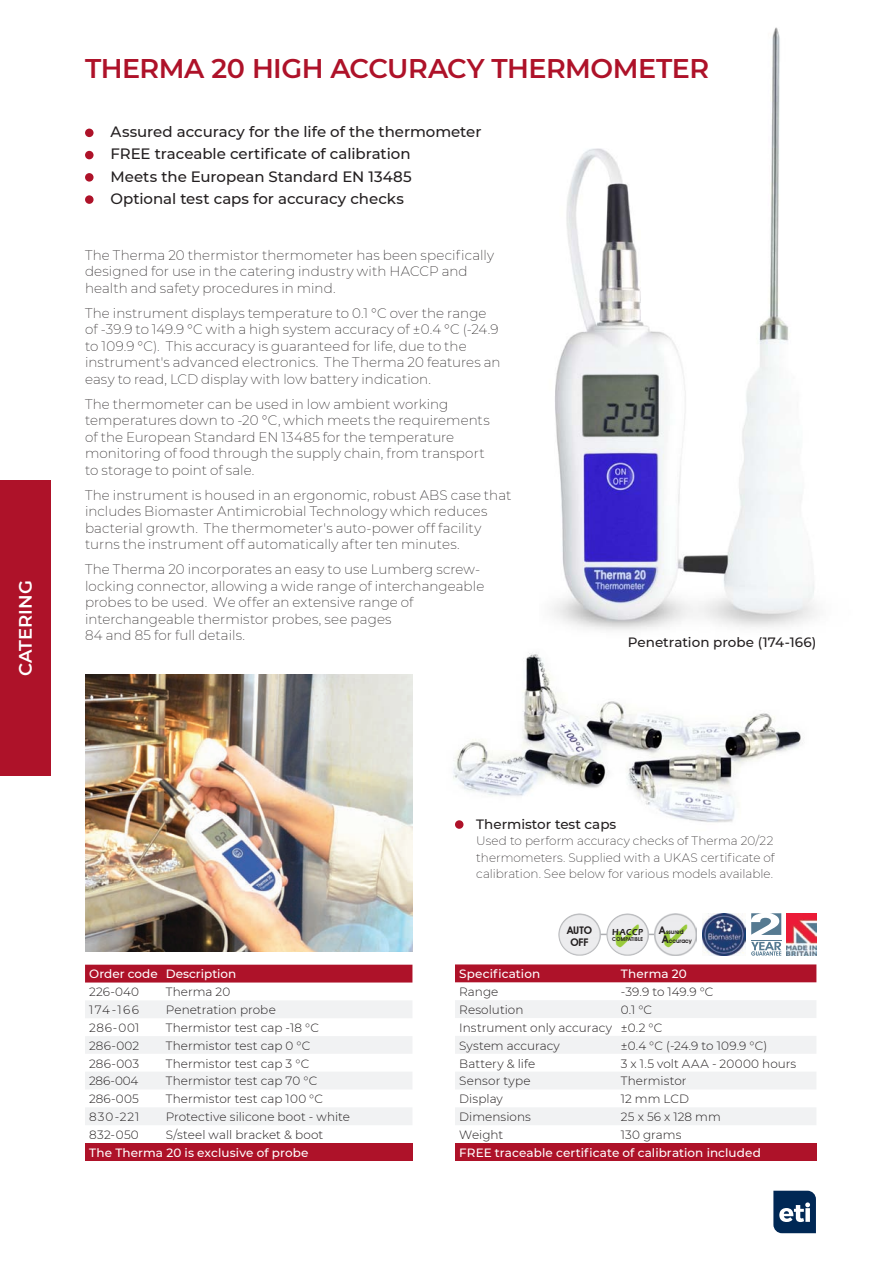
<style>
.page{position:relative;width:893px;height:1263px;background:#fff}
.page>*{position:absolute;margin:0;border:0;box-sizing:border-box;transform-origin:0 0}
.Product_Title{font:600 27px "Montserrat";letter-spacing:-.02em;color:#ae1229}
.t1{font:600 18px "Montserrat";color:#fff}
.Product_bullets{font:500 15px "Montserrat";letter-spacing:-.005em;color:#231f20}
.Product_description{font:200 13.5px/16.5px "Montserrat";letter-spacing:.005em;color:#231f20}
.Product_Feature_Head{font:500 13.5px "Montserrat";color:#231f20}
.Table_Text{font:300 12px "Montserrat";letter-spacing:.005em;color:#231f20}
.Product_Feature_Body{font:200 12px/16.5px "Montserrat";letter-spacing:.005em;color:#231f20;text-align:justify}
.Spec_Box_Footer_High{font:500 12px "Montserrat";letter-spacing:.005em;color:#fff}
.Spec_Box_Header_Text{font:500 12px "Montserrat";letter-spacing:.01em;color:#fff}
.t2{font:600 10.5px "Avant Garde IT Cby BT";color:#231f20}
.t3{font:600 9px "Eras ITC";letter-spacing:.05em;color:#231f20;scale:.95 1}
.t4{font:600 6.3px "Avant Garde IT Cby BT";color:#231f20;scale:.93 1}
.t5{font:600 5.4px "Avant Garde IT Cby BT";letter-spacing:.05em;color:#231f20;scale:.95 1}
.s1{font-size:10.5px}
</style>
<div class="page">
<div style="left:0;top:480px;width:51px;height:296px;background:#ae1229"></div>
<svg style="left:773px;top:1191px;width:43px;height:42px;background:#325276"></svg>
<img style="left:552px;top:27px;width:265px;height:603px">
<img style="left:453px;top:653px;width:348px;height:176px">
<hr style="left:563px;top:934px;width:126px;height:1px;background:#acadb1">
<img style="left:787px;top:913px;width:29px;height:43px">
<svg style="left:751px;top:913px;width:30px;height:22px"></svg>
<hr style="left:751px;top:940px;width:30px;height:1px;background:#567a91">
<svg style="left:751px;top:942px;width:30px;height:13px"></svg>
<img style="left:565px;top:913px;width:15px;height:6px">
<img style="left:654px;top:913px;width:43px;height:43px">
<img style="left:614px;top:913px;width:14px;height:6px">
<img style="left:702px;top:913px;width:43px;height:42px">
<img style="left:85px;top:674px;width:327px;height:278px">
<div style="left:85px;top:129px;width:9px;height:8px;background:#ae1229;border-radius:50%"></div>
<div style="left:85px;top:151px;width:9px;height:8px;background:#ae1229;border-radius:50%"></div>
<div style="left:85px;top:173px;width:9px;height:9px;background:#ae1229;border-radius:50%"></div>
<div style="left:85px;top:195px;width:9px;height:9px;background:#ae1229;border-radius:50%"></div>
<div style="left:455px;top:964px;width:361px;height:18px;background:#ae1229"></div>
<svg style="left:455px;top:1000px;width:361px;height:125px;fill:#f1f2f3"></svg>
<div style="left:455px;top:1143px;width:361px;height:18px;background:#ae1229"></div>
<div style="left:85px;top:965px;width:327px;height:17px;background:#ae1229"></div>
<svg style="left:85px;top:1001px;width:327px;height:124px"></svg>
<div style="left:85px;top:1143px;width:327px;height:18px;background:#ae1229"></div>
<div style="left:455px;top:820px;width:8px;height:9px;background:#ae1229;border-radius:50%"></div>
<svg style="left:664px;top:924px;width:23px;height:23px"></svg>
<svg style="left:615px;top:924px;width:24px;height:23px"></svg>
<h2 class="t1" style="left:13px;top:676px;width:97px;rotate:-90deg">CATERING</h2>
<p class="Product_Title" style="left:85px;top:50px;width:626px">THERMA 20 HIGH ACCURACY THERMOMETER</p>
<p class="Product_bullets" style="left:111px;top:121px;width:372px">Assured accuracy for the life of the thermometer</p>
<p class="Product_bullets" style="left:111px;top:144px;width:302px">FREE traceable certificate of calibration</p>
<p class="Product_bullets" style="left:111px;top:166px;width:303px">Meets the European Standard EN 13485</p>
<p class="Product_bullets" style="left:111px;top:188px;width:295px">Optional test caps for accuracy checks</p>
<p class="Product_description" style="left:85px;top:246px;width:411px">The Therma 20 thermistor thermometer has been specifically designed for use in the catering industry with HACCP and health and safety procedures in mind.</p>
<p class="Product_description" style="left:85px;top:304px;width:417px">The instrument displays temperature to 0.1 °C over the range of -39.9 to 149.9 °C with a high system accuracy of ±0.4 °C (-24.9 to 109.9 °C). This accuracy is guaranteed for life, due to the instrument's advanced electronics. The Therma 20 features an easy to read, LCD display with low battery indication.</p>
<p class="Product_description" style="left:85px;top:395px;width:406px">The thermometer can be used in low ambient working temperatures down to -20 °C, which meets the requirements of the European Standard EN 13485 for the temperature monitoring of food through the supply chain, from transport to storage to point of sale.</p>
<p class="Product_description" style="left:85px;top:486px;width:428px">The instrument is housed in an ergonomic, robust ABS case that includes Biomaster Antimicrobial Technology which reduces bacterial growth. The thermometer's auto-power off facility turns the instrument off automatically after ten minutes.</p>
<p class="Product_description" style="left:85px;top:561px;width:401px">The Therma 20 incorporates an easy to use Lumberg screw&shy;locking connector, allowing a wide range of interchangeable probes to be used. We offer an extensive range of interchangeable thermistor probes, see pages<br>84 and 85 for full details.</p>
<p class="Product_Feature_Head" style="left:628px;top:633px;width:190px">Penetration probe (174-166)</p>
<p class="Spec_Box_Footer_High" style="left:89px;top:966px;width:70px">Order code</p>
<p class="Spec_Box_Footer_High" style="left:166px;top:966px;width:72px">Description</p>
<p class="Table_Text" style="left:89px;top:984px;width:51px">226-040</p>
<p class="Table_Text" style="left:166px;top:984px;width:66px">Therma 20</p>
<p class="Table_Text" style="left:89px;top:1002px;width:51px">174-166</p>
<p class="Table_Text" style="left:166px;top:1002px;width:111px">Penetration probe</p>
<p class="Table_Text" style="left:89px;top:1019px;width:52px">286-001</p>
<p class="Table_Text" style="left:166px;top:1019px;width:155px">Thermistor test cap -18 °C</p>
<p class="Table_Text" style="left:89px;top:1037px;width:51px">286-002</p>
<p class="Table_Text" style="left:166px;top:1037px;width:146px">Thermistor test cap 0 °C</p>
<p class="Table_Text" style="left:89px;top:1055px;width:51px">286-003</p>
<p class="Table_Text" style="left:166px;top:1055px;width:145px">Thermistor test cap 3 °C</p>
<p class="Table_Text" style="left:89px;top:1073px;width:51px">286-004</p>
<p class="Table_Text" style="left:166px;top:1073px;width:153px">Thermistor test cap 70 °C</p>
<p class="Table_Text" style="left:89px;top:1091px;width:51px">286-005</p>
<p class="Table_Text" style="left:166px;top:1091px;width:159px">Thermistor test cap 100 °C</p>
<p class="Table_Text" style="left:89px;top:1109px;width:52px">830-221</p>
<p class="Table_Text" style="left:166px;top:1109px;width:186px">Protective silicone boot - white</p>
<p class="Table_Text" style="left:89px;top:1126px;width:51px">832-050</p>
<p class="Table_Text" style="left:166px;top:1126px;width:159px">S/steel wall bracket &amp; boot</p>
<p class="Spec_Box_Footer_High" style="left:89px;top:1144px;width:221px">The Therma 20 is exclusive of probe</p>
<p class="Product_Feature_Head" style="left:476px;top:814px;width:142px">Thermistor test caps</p>
<p class="Product_Feature_Body" style="left:476px;top:832px;width:300px">Used to perform accuracy checks of Therma 20/22 thermometers. Supplied with a UKAS certificate of calibration. See below for various models available.</p>
<p class="t2" style="left:567px;top:924px;width:27px">AUTO</p>
<p class="t2" style="left:570px;top:936px;width:20px">OFF</p>
<p class="t3" style="left:612px;top:927px;width:34px">HACCP</p>
<p class="t5" style="left:612px;top:936px;width:34px">COMPATIBLE</p>
<p class="t2" style="left:659px;top:923px;width:8px">A</p>
<p class="t4" style="left:666px;top:927px;width:20px">ssured</p>
<p class="t4" style="left:662px;top:936px;width:33px"><span class="s1">A</span>ccuracy</p>
<p class="Spec_Box_Header_Text" style="left:459px;top:965px;width:83px">Specification</p>
<p class="Spec_Box_Header_Text" style="left:621px;top:965px;width:67px">Therma 20</p>
<p class="Table_Text" style="left:459px;top:984px;width:41px">Range</p>
<p class="Table_Text" style="left:621px;top:984px;width:94px">-39.9 to 149.9 °C</p>
<p class="Table_Text" style="left:459px;top:1001px;width:66px">Resolution</p>
<p class="Table_Text" style="left:621px;top:1001px;width:33px">0.1 °C</p>
<p class="Table_Text" style="left:459px;top:1019px;width:154px">Instrument only accuracy</p>
<p class="Table_Text" style="left:621px;top:1019px;width:43px">±0.2 °C</p>
<p class="Table_Text" style="left:459px;top:1037px;width:102px">System accuracy</p>
<p class="Table_Text" style="left:621px;top:1037px;width:148px">±0.4 °C (-24.9 to 109.9 °C)</p>
<p class="Table_Text" style="left:459px;top:1055px;width:78px">Battery &amp; life</p>
<p class="Table_Text" style="left:621px;top:1055px;width:177px">3 x 1.5 volt AAA - 20000 hours</p>
<p class="Table_Text" style="left:459px;top:1073px;width:73px">Sensor type</p>
<p class="Table_Text" style="left:621px;top:1073px;width:67px">Thermistor</p>
<p class="Table_Text" style="left:459px;top:1091px;width:45px">Display</p>
<p class="Table_Text" style="left:621px;top:1091px;width:70px">12 mm LCD</p>
<p class="Table_Text" style="left:459px;top:1109px;width:73px">Dimensions</p>
<p class="Table_Text" style="left:621px;top:1109px;width:101px">25 x 56 x 128 mm</p>
<p class="Table_Text" style="left:459px;top:1126px;width:46px">Weight</p>
<p class="Table_Text" style="left:621px;top:1126px;width:62px">130 grams</p>
<p class="Spec_Box_Footer_High" style="left:459px;top:1144px;width:303px">FREE traceable certificate of calibration included</p>
</div>
